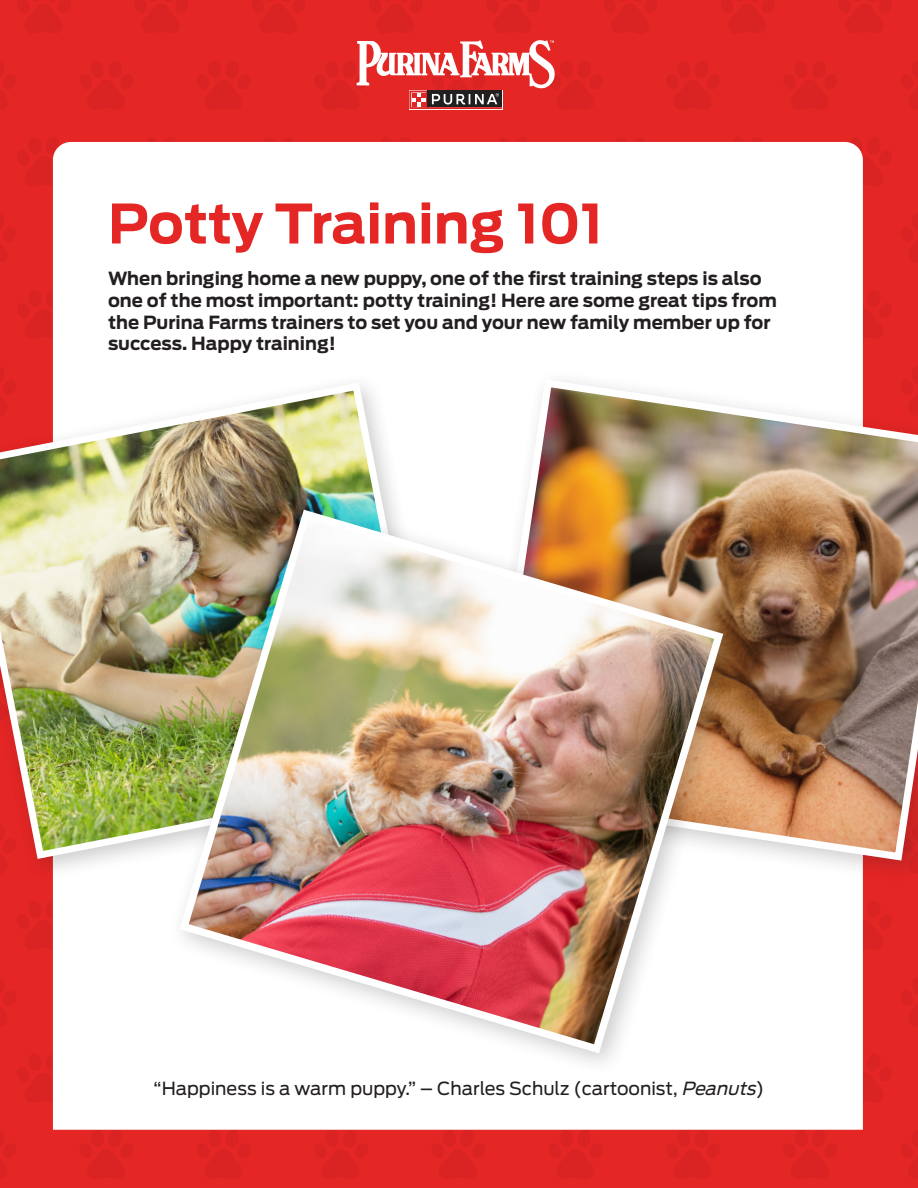
<style>
.page{position:relative;width:918px;height:1188px;background:#e42625}
.page>*{position:absolute;margin:0;border:0;box-sizing:border-box;transform-origin:0 0}
.t1{font:700 54px "Antenna";color:#e42625}
.t2{font:700 18px/21.6px "Antenna";color:#231f20}
.t3{font:18px "Antenna";color:#231f20}
.s1{font-style:italic}
</style>
<div class="page">
<svg style="left:369px;top:0;width:53px;height:33px"></svg>
<svg style="left:135px;top:0;width:53px;height:33px"></svg>
<svg style="left:604px;top:0;width:53px;height:33px"></svg>
<svg style="left:839px;top:0;width:53px;height:33px"></svg>
<svg style="left:17px;top:0;width:53px;height:33px"></svg>
<svg style="left:487px;top:0;width:53px;height:33px"></svg>
<svg style="left:252px;top:0;width:53px;height:33px"></svg>
<svg style="left:721px;top:0;width:53px;height:33px"></svg>
<svg style="left:863px;top:290px;width:29px;height:49px"></svg>
<svg style="left:17px;top:290px;width:36px;height:49px"></svg>
<svg style="left:863px;top:1054px;width:29px;height:48px"></svg>
<svg style="left:17px;top:1053px;width:36px;height:50px"></svg>
<svg style="left:382px;top:137px;width:28px;height:4px"></svg>
<svg style="left:147px;top:137px;width:28px;height:4px"></svg>
<svg style="left:616px;top:138px;width:28px;height:3px"></svg>
<svg style="left:851px;top:137px;width:41px;height:49px"></svg>
<svg style="left:17px;top:137px;width:41px;height:49px"></svg>
<svg style="left:499px;top:137px;width:28px;height:4px"></svg>
<svg style="left:265px;top:138px;width:27px;height:3px"></svg>
<svg style="left:734px;top:137px;width:28px;height:4px"></svg>
<svg style="left:863px;top:901px;width:29px;height:49px"></svg>
<svg style="left:17px;top:901px;width:36px;height:49px"></svg>
<svg style="left:0;top:62px;width:16px;height:48px"></svg>
<svg style="left:197px;top:61px;width:53px;height:49px"></svg>
<svg style="left:666px;top:61px;width:53px;height:49px"></svg>
<svg style="left:901px;top:61px;width:17px;height:49px"></svg>
<svg style="left:80px;top:61px;width:53px;height:49px"></svg>
<svg style="left:784px;top:61px;width:53px;height:49px"></svg>
<svg style="left:0;top:367px;width:4px;height:5px"></svg>
<svg style="left:0;top:1131px;width:16px;height:48px"></svg>
<svg style="left:432px;top:1130px;width:53px;height:49px"></svg>
<svg style="left:197px;top:1130px;width:53px;height:49px"></svg>
<svg style="left:666px;top:1130px;width:53px;height:49px"></svg>
<svg style="left:901px;top:1130px;width:17px;height:49px"></svg>
<svg style="left:80px;top:1130px;width:53px;height:49px"></svg>
<svg style="left:549px;top:1130px;width:53px;height:49px"></svg>
<svg style="left:315px;top:1130px;width:53px;height:49px"></svg>
<svg style="left:784px;top:1130px;width:53px;height:49px"></svg>
<svg style="left:0;top:214px;width:16px;height:48px"></svg>
<svg style="left:901px;top:214px;width:17px;height:48px"></svg>
<svg style="left:0;top:978px;width:16px;height:48px"></svg>
<svg style="left:901px;top:978px;width:17px;height:48px"></svg>
<div style="left:53px;top:142px;width:810px;height:988px;background:#fff"></div>
<div style="left:0;top:372px;width:459px;height:510px;background:#231f20;opacity:.23"></div>
<img style="left:0;top:379px;width:440px;height:484px">
<div style="left:471px;top:368px;width:447px;height:516px;background:#231f20;opacity:.23"></div>
<img style="left:479px;top:375px;width:439px;height:490px">
<div style="left:168px;top:498px;width:579px;height:579px;background:#231f20;opacity:.23"></div>
<img style="left:175px;top:505px;width:553px;height:553px">
<svg style="left:315px;top:40px;width:287px;height:70px"></svg>
<p class="t1" style="left:108px;top:186px;width:497px">Potty Training 101</p>
<p class="t2" style="left:108px;top:268px;width:670px">When bringing home a new puppy, one of the first training steps is also one of the most important: potty training! Here are some great tips from the Purina Farms trainers to set you and your new family member up for success. Happy training!</p>
<p class="t3" style="left:154px;top:1077px;width:612px">“Happiness is a warm puppy.” – Charles Schulz (cartoonist, <span class="s1">Peanuts</span>)</p>
</div>
